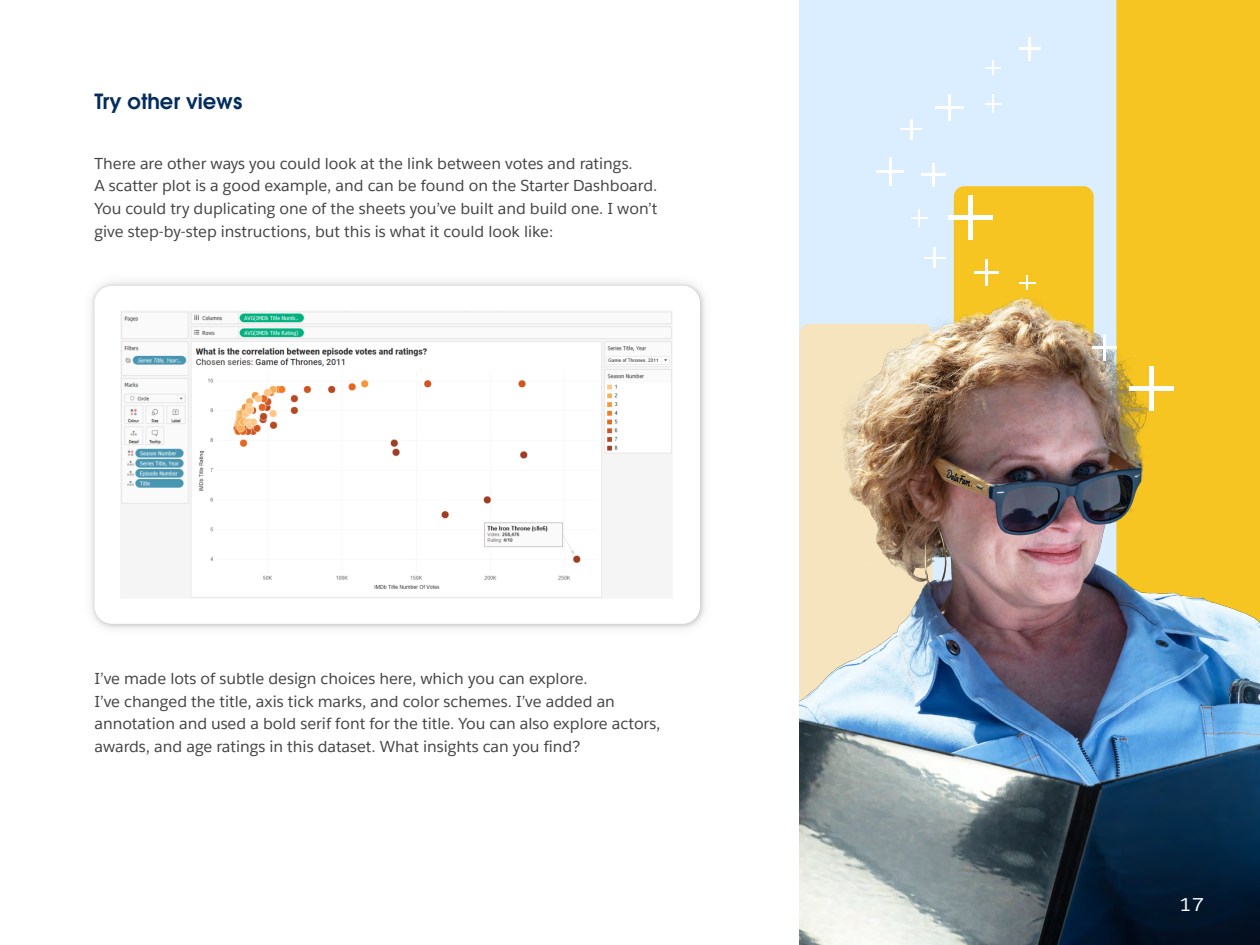
<style>
.page{position:relative;width:1260px;height:945px;background:#fff}
.page>*{position:absolute;margin:0;border:0;box-sizing:border-box;transform-origin:0 0}
.t1{font:21px "Avant Garde For Salesforce Dm";color:#032d60}
.t2{font:18.38px "Salesforce Sans";color:#fff}
.t3{font:15.75px/22.8px "Salesforce Sans";color:#444}
</style>
<div class="page">
<div style="left:799px;top:0;width:461px;height:945px;background:#daeeff"></div>
<div style="left:954px;top:186px;width:140px;height:464px;background:#f7c521;border-radius:10px"></div>
<div style="left:1116px;top:0;width:144px;height:280px;background:#f7c521"></div>
<img style="left:799px;top:280px;width:461px;height:665px">
<hr style="left:949px;top:215px;width:44px;height:4px;background:#fff">
<hr style="left:969px;top:195px;width:4px;height:44px;background:#fff">
<hr style="left:1019px;top:48px;width:21px;height:2px;background:#fff">
<hr style="left:1029px;top:37px;width:2px;height:24px;background:#fff">
<hr style="left:935px;top:106px;width:28px;height:3px;background:#fff">
<hr style="left:948px;top:94px;width:3px;height:27px;background:#fff">
<hr style="left:924px;top:257px;width:22px;height:2px;background:#fff">
<hr style="left:934px;top:248px;width:2px;height:20px;background:#fff">
<hr style="left:921px;top:173px;width:25px;height:3px;background:#fff">
<hr style="left:932px;top:163px;width:2px;height:23px;background:#fff">
<hr style="left:876px;top:170px;width:28px;height:3px;background:#fff">
<hr style="left:889px;top:157px;width:2px;height:29px;background:#fff">
<svg style="left:985px;top:94px;width:16px;height:19px"></svg>
<svg style="left:911px;top:210px;width:16px;height:17px"></svg>
<hr style="left:900px;top:128px;width:22px;height:2px;background:#fff">
<hr style="left:910px;top:119px;width:2px;height:20px;background:#fff">
<hr style="left:974px;top:271px;width:25px;height:3px;background:#fff">
<hr style="left:985px;top:260px;width:2px;height:26px;background:#fff">
<div style="left:90px;top:281px;width:615px;height:348px;background:#000;opacity:.15"></div>
<div style="left:94px;top:286px;width:606px;height:338px;background:#fff;border-radius:18px"></div>
<img style="left:121px;top:310px;width:551px;height:288px">
<svg style="left:1019px;top:276px;width:16px;height:14px"></svg>
<svg style="left:985px;top:61px;width:16px;height:14px"></svg>
<hr style="left:1129px;top:387px;width:45px;height:4px;background:#fff">
<hr style="left:1149px;top:367px;width:4px;height:44px;background:#fff">
<hr style="left:1092px;top:346px;width:24px;height:2px;background:#fff">
<hr style="left:1103px;top:334px;width:2px;height:26px;background:#fff">
<h1 class="t1" style="left:94px;top:88px;width:149px">Try other views</h1>
<p class="t3" style="left:94px;top:152px;width:564px">There are other ways you could look at the link between votes and ratings.<br>A scatter plot is a good example, and can be found on the Starter Dashboard.<br>You could try duplicating one of the sheets you’ve built and build one. I won’t give step-by-step instructions, but this is what it could look like:</p>
<p class="t3" style="left:94px;top:667px;width:568px">I’ve made lots of subtle design choices here, which you can explore.<br>I’ve changed the title, axis tick marks, and color schemes. I’ve added an annotation and used a bold serif font for the title. You can also explore actors, awards, and age ratings in this dataset. What insights can you find?</p>
<p class="t2" style="left:1180px;top:893px;width:25px">17</p>
</div>
